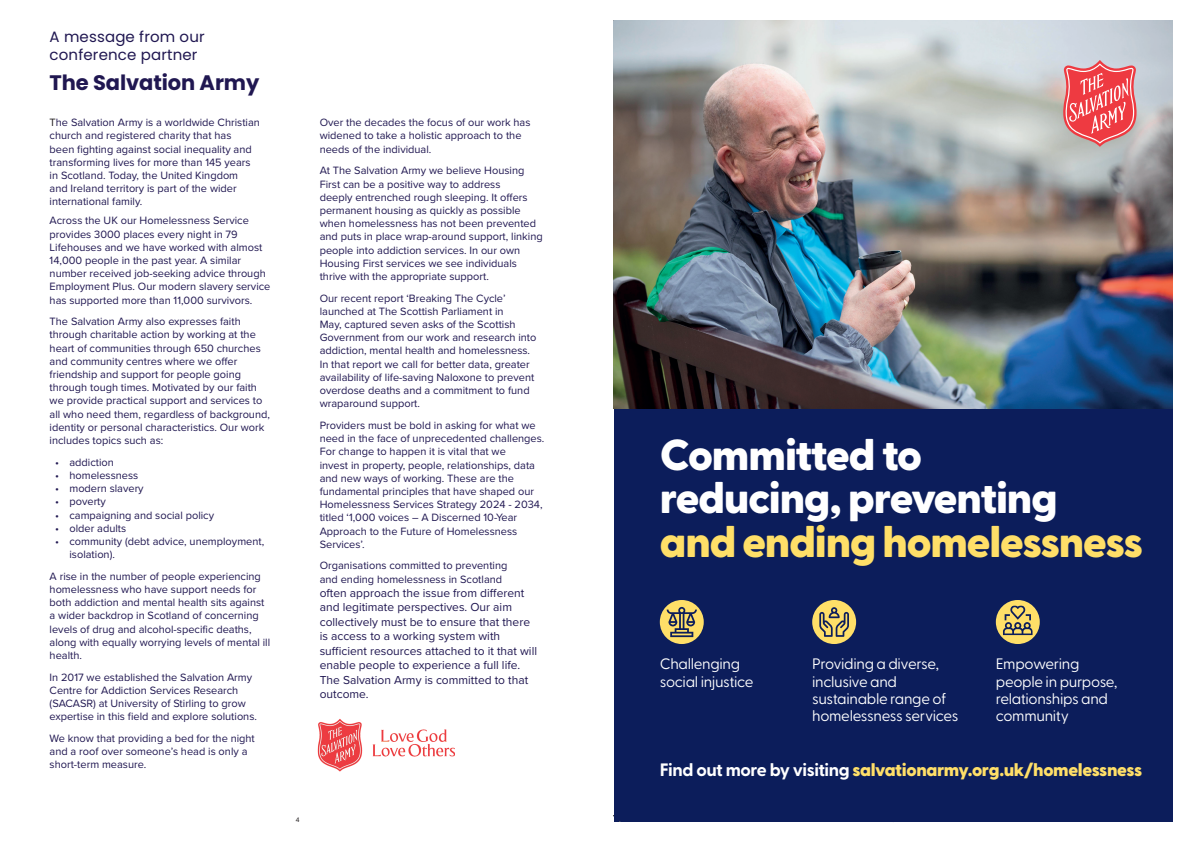
<style>
.page{position:relative;width:1191px;height:842px;background:#fff}
.page>*{position:absolute;margin:0;border:0;box-sizing:border-box;transform-origin:0 0}
.t1{font:800 43.5px/43.5px "Greycliff CF";letter-spacing:-.025em;color:#fff}
.t2{font:700 21px "Poppins";letter-spacing:-.005em;color:#201751}
.t3{font:800 17.9px "Greycliff CF";letter-spacing:-.02em;color:#ffdf68}
.t4{font:15.1px/17px "Greycliff CF";letter-spacing:-.025em;color:#fff}
.t5{font:15px/18px "Poppins";letter-spacing:.01em;color:#201751}
.t6{font:12px/14.4px "Proxima Nova";color:#201751}
.t7{font:11px/13.2px "Proxima Nova";color:#201751}
.t8{font:7px "Aptos";color:#231f20}
.s1{color:#231f20}
.s2{color:#ffdf68}
.s3{font-weight:700;color:#fff}
</style>
<div class="page">
<div style="left:614px;top:21px;width:558px;height:800px;background:#0c1d5b"></div>
<img style="left:614px;top:21px;width:558px;height:387px">
<svg style="left:1063px;top:60px;width:73px;height:87px;background:#e6767b"></svg>
<div style="left:660px;top:600px;width:43px;height:44px;background:#ffdf68;border-radius:50%"></div>
<svg style="left:666px;top:607px;width:31px;height:30px"></svg>
<div style="left:812px;top:600px;width:44px;height:44px;background:#ffdf68;border-radius:50%"></div>
<svg style="left:819px;top:607px;width:30px;height:30px"></svg>
<div style="left:995px;top:600px;width:44px;height:44px;background:#ffdf68;border-radius:50%"></div>
<svg style="left:1003px;top:605px;width:29px;height:30px"></svg>
<img style="left:317px;top:719px;width:137px;height:53px">
<p class="t5" style="left:50px;top:28px;width:157px">A message from our conference partner</p>
<p class="t2" style="left:50px;top:71px;width:211px">The Salvation Army</p>
<p class="t7" style="left:50px;top:115px;width:212px"><span class="s1">T</span>he Salvation Army is a worldwide Christian church and registered charity that has<br>been fighting against social inequality and transforming lives for more than 145 years in Scotland. Today, the United Kingdom<br>and Ireland territory is part of the wider international family.</p>
<p class="t7" style="left:50px;top:214px;width:222px">Across the UK our Homelessness Service provides 3000 places every night in 79<br>Lifehouses and we have worked with almost 14,000 people in the past year. A similar number received job-seeking advice through Employment Plus. Our modern slavery service has supported more than 11,000 survivors.</p>
<p class="t7" style="left:50px;top:314px;width:222px">The Salvation Army also expresses faith through charitable action by working at the heart of communities through 650 churches and community centres where we offer friendship and support for people going through tough times. Motivated by our faith we provide practical support and services to all who need them, regardless of background, identity or personal characteristics. Our work includes topics such as:</p>
<p class="t7" style="left:55px;top:455px;width:60px">• addiction</p>
<p class="t7" style="left:55px;top:468px;width:85px">• homelessness</p>
<p class="t7" style="left:55px;top:481px;width:90px">• modern slavery</p>
<p class="t7" style="left:55px;top:495px;width:52px">• poverty</p>
<p class="t7" style="left:55px;top:508px;width:160px">• campaigning and social policy</p>
<p class="t7" style="left:55px;top:521px;width:72px">• older adults</p>
<p class="t7" style="left:69px;top:534px;width:196px;text-indent:-14px">• community (debt advice, unemployment, isolation).</p>
<p class="t7" style="left:50px;top:569px;width:222px">A rise in the number of people experiencing homelessness who have support needs for both addiction and mental health sits against a wider backdrop in Scotland of concerning levels of drug and alcohol-specific deaths, along with equally worrying levels of mental ill health.</p>
<p class="t7" style="left:50px;top:670px;width:209px">In 2017 we established the Salvation Army Centre for Addiction Services Research (SACASR) at University of Stirling to grow expertise in this field and explore solutions.</p>
<p class="t7" style="left:50px;top:731px;width:207px">We know that providing a bed for the night and a roof over someone’s head is only a short-term measure.</p>
<p class="t7" style="left:320px;top:115px;width:212px">Over the decades the focus of our work has widened to take a holistic approach to the needs of the individual.</p>
<p class="t7" style="left:320px;top:164px;width:224px">At The Salvation Army we believe Housing First can be a positive way to address<br>deeply entrenched rough sleeping. It offers permanent housing as quickly as possible when homelessness has not been prevented and puts in place wrap-around support, linking people into addiction services. In our own Housing First services we see individuals thrive with the appropriate support.</p>
<p class="t7" style="left:320px;top:291px;width:218px">Our recent report ‘Breaking The Cycle’ launched at The Scottish Parliament in<br>May, captured seven asks of the Scottish Government from our work and research into addiction, mental health and homelessness.<br>In that report we call for better data, greater availability of life-saving Naloxone to prevent overdose deaths and a commitment to fund wraparound support.</p>
<p class="t7" style="left:320px;top:418px;width:226px">Providers must be bold in asking for what we need in the face of unprecedented challenges.<br>For change to happen it is vital that we<br>invest in property, people, relationships, data and new ways of working. These are the fundamental principles that have shaped our Homelessness Services Strategy 2024 - 2034, titled ‘1,000 voices – A Discerned 10-Year Approach to the Future of Homelessness Services’.</p>
<p class="t7" style="left:320px;top:559px;width:189px">Organisations committed to preventing and ending homelessness in Scotland</p>
<p class="t6" style="left:320px;top:585px;width:219px">often approach the issue from different and legitimate perspectives. Our aim collectively must be to ensure that there is access to a working system with sufficient resources attached to it that will enable people to experience a full life.<br>The Salvation Army is committed to that outcome.</p>
<p class="t8" style="left:296px;top:814px;width:5px">4</p>
<p class="t1" style="left:660px;top:434px;width:485px">Committed to<br>reducing, preventing <span class="s2">and ending homelessness</span></p>
<p class="t4" style="left:660px;top:656px;width:95px">Challenging social injustice</p>
<p class="t4" style="left:995px;top:656px;width:123px">Empowering people in purpose, relationships and community</p>
<p class="t4" style="left:812px;top:656px;width:148px">Providing a diverse, inclusive and sustainable range of homelessness services</p>
<p class="t3" style="left:660px;top:758px;width:484px"><span class="s3">Find out more by visiting</span> salvationarmy.org.uk/homelessness</p>
</div>
